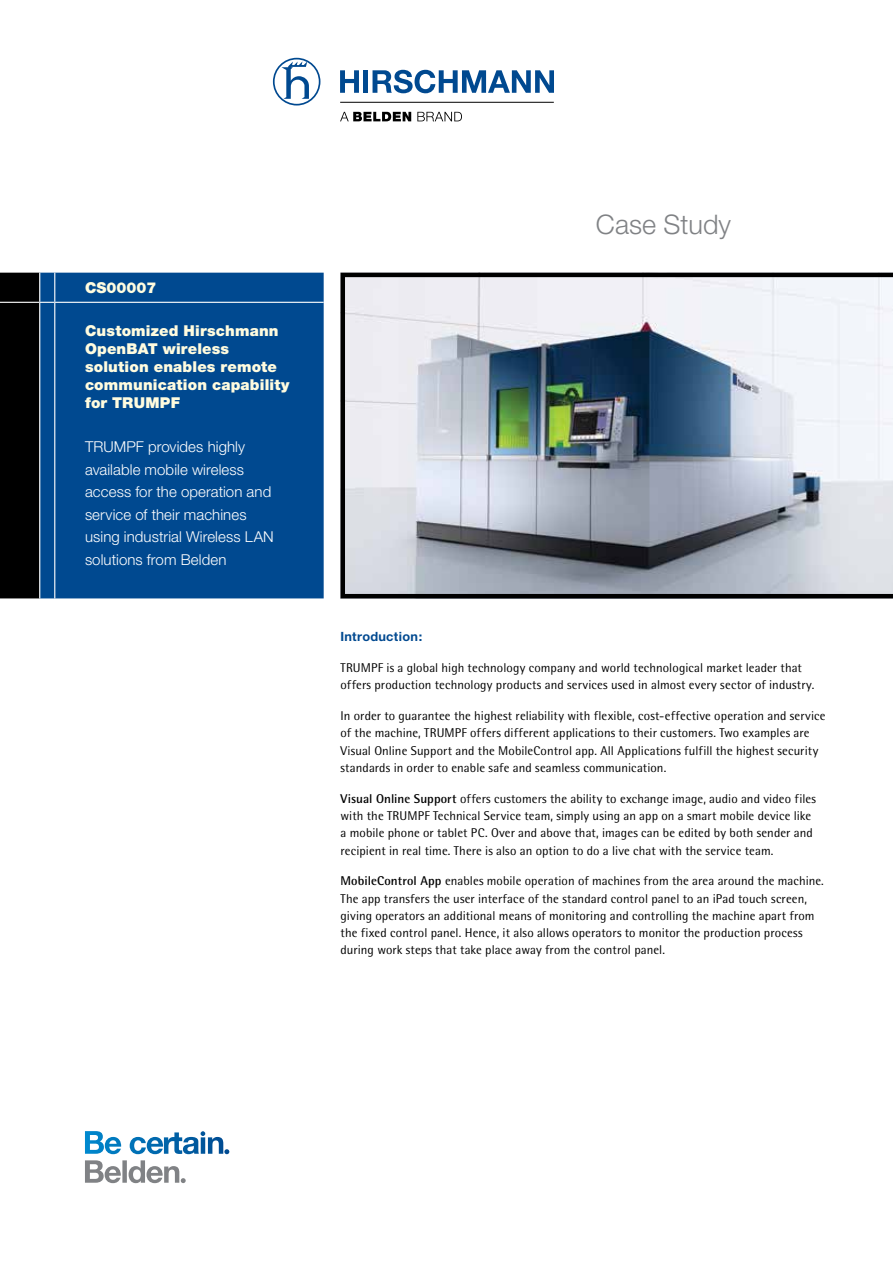
<style>
.page{position:relative;width:893px;height:1263px;background:#fff}
.page>*{position:absolute;margin:0;border:0;box-sizing:border-box;transform-origin:0 0}
.t1{font:300 27px "Helvetica Neue LT Std";color:#808285}
.t2{font:300 15px/22.5px "Helvetica Neue LT Std";letter-spacing:.005em;color:#fff}
.t3{font:900 15px/18px "Helvetica Neue LT Std";letter-spacing:.01em;color:#fffcdf}
.t4{font:12.75px/17.2px "Rotis Semi Sans Std";letter-spacing:.005em;color:#000}
.t5{font:700 12.75px "Helvetica Neue";letter-spacing:.02em;color:#004990}
.s1{font-weight:700}
</style>
<div class="page">
<svg style="left:85px;top:1131px;width:144px;height:23px"></svg>
<svg style="left:85px;top:1160px;width:101px;height:23px"></svg>
<div style="left:55px;top:273px;width:269px;height:325px;background:#004990"></div>
<hr style="left:55px;top:302px;width:269px;height:1px;background:#fff">
<svg style="left:0;top:273px;width:55px;height:325px;background:#041628"></svg>
<hr style="left:54px;top:303px;width:1px;height:295px;background:#fff">
<svg style="left:340px;top:273px;width:553px;height:325px"></svg>
<svg style="left:340px;top:112px;width:71px;height:9px"></svg>
<svg style="left:417px;top:112px;width:45px;height:9px"></svg>
<svg style="left:340px;top:70px;width:19px;height:23px"></svg>
<div style="left:363px;top:70px;width:5px;height:23px;background:#004990"></div>
<svg style="left:273px;top:58px;width:47px;height:48px"></svg>
<svg style="left:373px;top:70px;width:181px;height:23px"></svg>
<hr style="left:340px;top:102px;width:214px;height:1px;background:#000">
<p class="t3" style="left:85px;top:278px;width:73px">CS00007</p>
<p class="t3" style="left:85px;top:322px;width:206px">Customized Hirschmann<br>OpenBAT wireless solution enables remote communication capability for TRUMPF</p>
<p class="t2" style="left:85px;top:435px;width:190px">TRUMPF provides highly available mobile wireless access for the operation and service of their machines using industrial Wireless LAN solutions from Belden</p>
<h1 class="t1" style="left:596px;top:207px;width:137px">Case Study</h1>
<p class="t5" style="left:340px;top:629px;width:83px">Introduction:</p>
<p class="t4" style="left:340px;top:659px;width:475px">TRUMPF is a global high technology company and world technological market leader that offers production technology products and services used in almost every sector of industry.</p>
<p class="t4" style="left:340px;top:707px;width:487px">In order to guarantee the highest reliability with flexible, cost-effective operation and service of the machine, TRUMPF offers different applications to their customers. Two examples are Visual Online Support and the MobileControl app. All Applications fulfill the highest security standards in order to enable safe and seamless communication.</p>
<p class="t4" style="left:340px;top:790px;width:477px"><span class="s1">Visual Online Support</span> offers customers the ability to exchange image, audio and video files with the TRUMPF Technical Service team, simply using an app on a smart mobile device like a mobile phone or tablet PC. Over and above that, images can be edited by both sender and recipient in real time. There is also an option to do a live chat with the service team.</p>
<p class="t4" style="left:340px;top:872px;width:485px"><span class="s1">MobileControl App</span> enables mobile operation of machines from the area around the machine.<br>The app transfers the user interface of the standard control panel to an iPad touch screen, giving operators an additional means of monitoring and controlling the machine apart from the fixed control panel. Hence, it also allows operators to monitor the production process during work steps that take place away from the control panel.</p>
</div>
